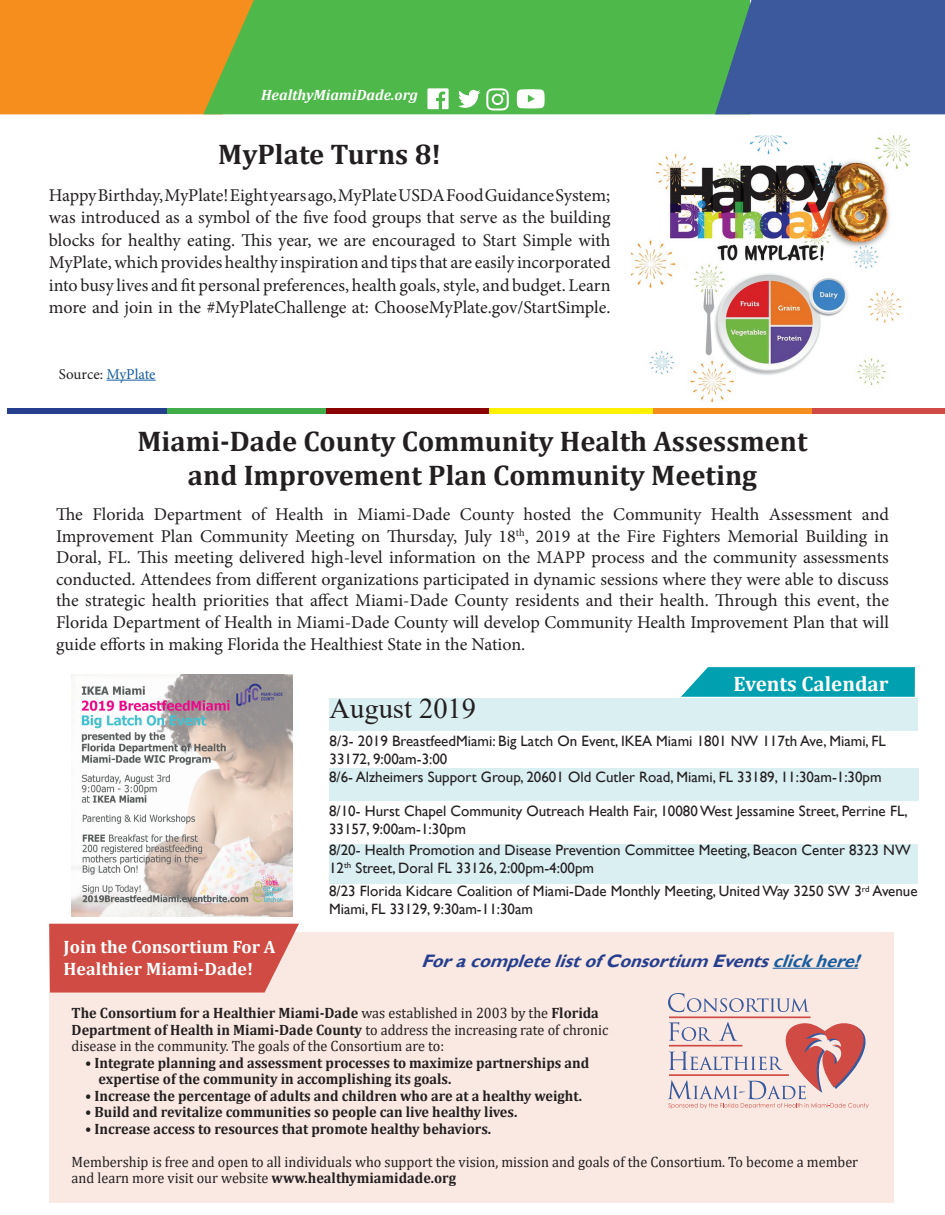
<style>
.page{position:relative;width:945px;height:1215px;background:#fff}
.page>*{position:absolute;margin:0;border:0;box-sizing:border-box;transform-origin:0 0}
.t1{font:700 28.5px "Cambria";color:#231f20}
.t2{font:28.5px "Times New Roman";color:#231f20}
.t3{font:700 21px "Cambria";color:#fff}
.t4{font:18px/21.6px "Minion Pro";color:#231f20;text-align:justify}
.t5{font:italic 700 18px "Gill Sans";color:#253f8e}
.t6{font:700 18px/21.6px "Cambria";color:#fff}
.t7{font:15px/18px "Gill Sans";color:#231f20}
.t8{font:15px/16.5px "Cambria";color:#231f20;scale:.95 1}
.t9{font:700 15px/16.5px "Cambria";color:#231f20;scale:.95 1}
.t10{font:italic 700 15px "Cambria";color:#fff}
.t11{font:15px "Minion Pro";letter-spacing:-.005em;color:#231f20}
.s1{color:#175d9e}
.s2{font-weight:700}
</style>
<div class="page">
<div style="left:0;top:0;width:203px;height:114px;background:#f68e1e"></div>
<div style="left:203px;top:0;width:512px;height:114px;background:#4fb84a"></div>
<svg style="left:715px;top:0;width:230px;height:114px;background:#3d6096"></svg>
<svg style="left:458px;top:90px;width:22px;height:18px"></svg>
<svg style="left:486px;top:88px;width:23px;height:23px"></svg>
<svg style="left:517px;top:89px;width:28px;height:19px"></svg>
<svg style="left:427px;top:88px;width:22px;height:21px"></svg>
<svg style="left:681px;top:667px;width:234px;height:30px;background:#11a6b5"></svg>
<div style="left:49px;top:932px;width:845px;height:271px;background:#f9e9e2"></div>
<svg style="left:668px;top:993px;width:141px;height:19px"></svg>
<hr style="left:669px;top:1016px;width:142px;height:2px;background:#d04b43">
<svg style="left:668px;top:1022px;width:201px;height:87px"></svg>
<svg style="left:49px;top:924px;width:250px;height:69px;background:#d3574f"></svg>
<div style="left:329px;top:768px;width:590px;height:33px;background:#daeff2"></div>
<hr style="left:773px;top:968px;width:85px;height:1px;background:#175d9e">
<div style="left:329px;top:844px;width:589px;height:39px;background:#daeff2"></div>
<div style="left:330px;top:698px;width:588px;height:33px;background:#daeff2"></div>
<img style="left:72px;top:675px;width:220px;height:241px">
<img style="left:631px;top:136px;width:279px;height:265px">
<div style="left:7px;top:408px;width:160px;height:5px;background:#253f8e"></div>
<div style="left:167px;top:408px;width:160px;height:5px;background:#40ae49"></div>
<div style="left:327px;top:408px;width:163px;height:5px;background:#8b0202"></div>
<div style="left:653px;top:408px;width:160px;height:5px;background:#f68e1e"></div>
<div style="left:813px;top:408px;width:132px;height:5px;background:#d04b43"></div>
<div style="left:490px;top:408px;width:163px;height:5px;background:#fff101"></div>
<hr style="left:107px;top:380px;width:49px;height:1px;background:#175d9e">
<p class="t10" style="left:261px;top:85px;width:158px">HealthyMiamiDade.org</p>
<p class="t1" style="left:218px;top:134px;width:224px">MyPlate Turns 8!</p>
<p class="t4" style="left:49px;top:184px;width:563px;line-height:22.5px">Happy Birthday, MyPlate! Eight years ago, MyPlate USDA Food Guidance System; was introduced as a symbol of the five food groups that serve as the building blocks for healthy eating. This year, we are encouraged to Start Simple with MyPlate, which provides healthy inspiration and tips that are easily incorporated into busy lives and fit personal preferences, health goals, style, and budget. Learn more and join in the #MyPlateChallenge at: ChooseMyPlate.gov/StartSimple.</p>
<p class="t11" style="left:59px;top:364px;width:98px">Source: <span class="s1">MyPlate</span></p>
<p class="t1" style="left:137px;top:421px;width:672px">Miami-Dade County Community Health Assessment</p>
<p class="t1" style="left:188px;top:455px;width:571px">and Improvement Plan Community Meeting</p>
<p class="t4" style="left:56px;top:503px;width:835px">The Florida Department of Health in Miami-Dade County hosted the Community Health Assessment and Improvement Plan Community Meeting on Thursday, July 18<sup>th</sup>, 2019 at the Fire Fighters Memorial Building in Doral, FL. This meeting delivered high-level information on the MAPP process and the community assessments conducted. Attendees from different organizations participated in dynamic sessions where they were able to discuss the strategic health priorities that affect Miami-Dade County residents and their health. Through this event, the Florida Department of Health in Miami-Dade County will develop Community Health Improvement Plan that will guide efforts in making Florida the Healthiest State in the Nation.</p>
<p class="t2" style="left:330px;top:688px;width:148px">August 2019</p>
<p class="t3" style="left:734px;top:669px;width:157px">Events Calendar</p>
<p class="t7" style="left:330px;top:732px;width:558px">8/3- 2019 BreastfeedMiami: Big Latch On Event, IKEA Miami 1801 NW 117th Ave, Miami, FL<br>33172, 9:00am-3:00</p>
<p class="t7" style="left:329px;top:768px;width:554px">8/6- Alzheimers Support Group, 20601 Old Cutler Road, Miami, FL 33189, 11:30am-1:30pm</p>
<p class="t7" style="left:329px;top:802px;width:580px">8/10- Hurst Chapel Community Outreach Health Fair, 10080 West Jessamine Street, Perrine FL,<br>33157, 9:00am-1:30pm</p>
<p class="t7" style="left:329px;top:841px;width:583px">8/20- Health Promotion and Disease Prevention Committee Meeting, Beacon Center 8323 NW<br>12<sup>th</sup> Street, Doral FL 33126, 2:00pm-4:00pm</p>
<p class="t6" style="left:64px;top:936px;width:214px">Join the Consortium For A<br>Healthier Miami-Dade!</p>
<p class="t7" style="left:329px;top:883px;width:590px">8/23 Florida Kidcare Coalition of Miami-Dade Monthly Meeting, United Way 3250 SW 3<sup>rd</sup> Avenue<br>Miami, FL 33129, 9:30am-11:30am</p>
<p class="t5" style="left:421px;top:950px;width:447px">ForacompletelistofConsortium Events<span class="s1">clickhere!</span></p>
<p class="t8" style="left:72px;top:1005px;width:566px"><span class="s2">The Consortium for a Healthier Miami-Dade</span> was established in 2003 by the <span class="s2">Florida<br>Department of Health in Miami-Dade County</span> to address the increasing rate of chronic disease in the community. The goals of the Consortium are to:</p>
<p class="t9" style="left:99px;top:1054px;width:518px;text-indent:-14px">• Integrate planning and assessment processes to maximize partnerships and expertise of the community in accomplishing its goals.</p>
<p class="t9" style="left:85px;top:1087px;width:525px">• Increase the percentage of adults and children who are at a healthy weight.</p>
<p class="t9" style="left:85px;top:1104px;width:457px">• Build and revitalize communities so people can live healthy lives.</p>
<p class="t9" style="left:85px;top:1120px;width:429px">• Increase access to resources that promote healthy behaviors.</p>
<p class="t8" style="left:72px;top:1154px;width:829px">Membership is free and open to all individuals who support the vision, mission and goals of the Consortium. To become a member and learn more visit our website <span class="s2">www.healthymiamidade.org</span></p>
</div>
